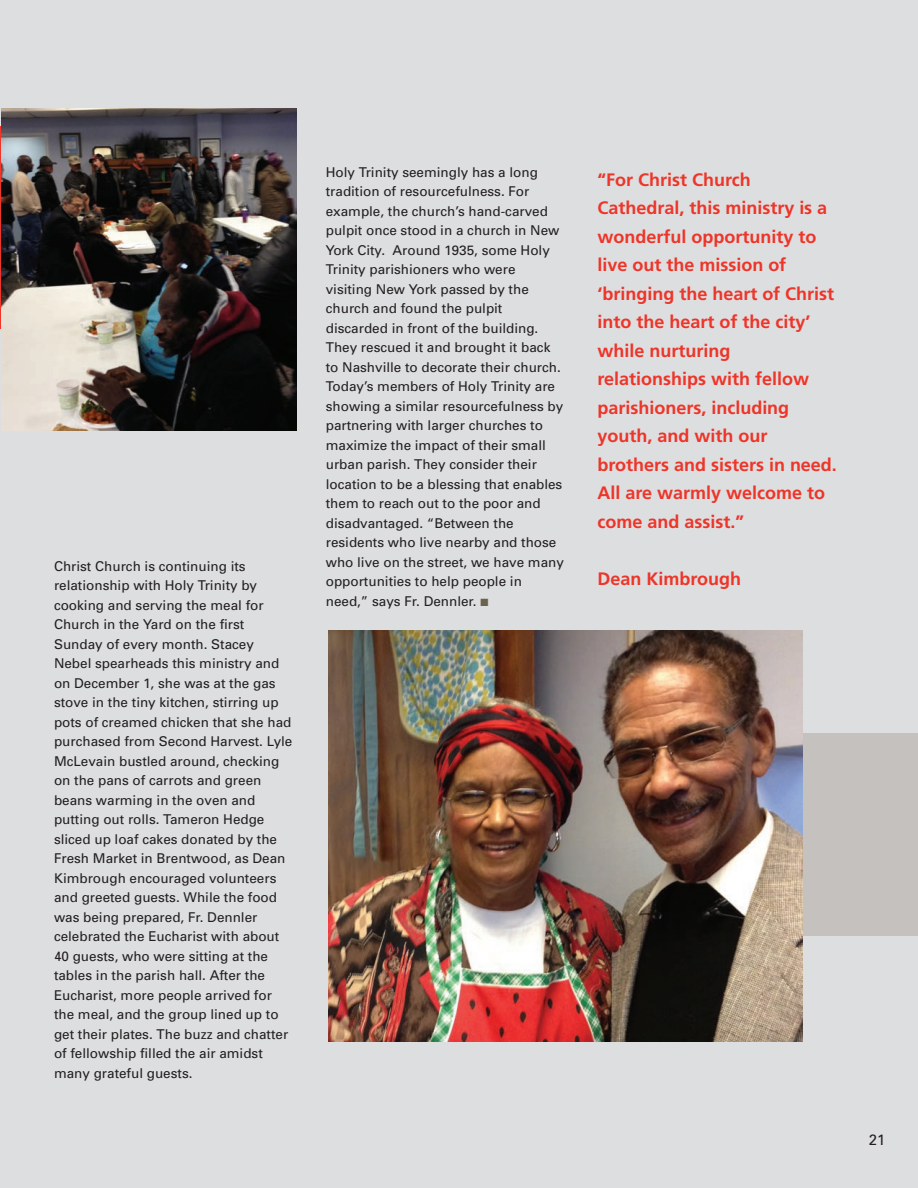
<style>
.page{position:relative;width:918px;height:1188px;background:#dddee0}
.page>*{position:absolute;margin:0;border:0;box-sizing:border-box;transform-origin:0 0}
.t1{font:700 18px/28.5px "Frutiger";color:#ee3529}
.t2{font:15px "Univers LT";color:#231f20}
.t3{font:13.5px/19.5px "Univers";color:#231f20}
.s1{color:#6a624c}
</style>
<div class="page">
<div style="left:493px;top:734px;width:425px;height:202px;background:#c5c1bf"></div>
<img style="left:2px;top:108px;width:295px;height:323px">
<img style="left:329px;top:630px;width:473px;height:412px">
<p class="t3" style="left:54px;top:558px;width:240px">Christ Church is continuing its relationship with Holy Trinity by cooking and serving the meal for Church in the Yard on the first Sunday of every month. Stacey Nebel spearheads this ministry and on December 1, she was at the gas stove in the tiny kitchen, stirring up pots of creamed chicken that she had purchased from Second Harvest. Lyle McLevain bustled around, checking on the pans of carrots and green beans warming in the oven and putting out rolls. Tameron Hedge sliced up loaf cakes donated by the Fresh Market in Brentwood, as Dean Kimbrough encouraged volunteers and greeted guests. While the food was being prepared, Fr. Dennler celebrated the Eucharist with about 40 guests, who were sitting at the tables in the parish hall. After the Eucharist, more people arrived for the meal, and the group lined up to get their plates. The buzz and chatter of fellowship filled the air amidst many grateful guests.</p>
<p class="t3" style="left:326px;top:164px;width:240px">Holy Trinity seemingly has a long tradition of resourcefulness. For example, the church’s hand-carved pulpit once stood in a church in New York City. Around 1935, some Holy Trinity parishioners who were visiting New York passed by the church and found the pulpit discarded in front of the building.<br>They rescued it and brought it back to Nashville to decorate their church.<br>Today’s members of Holy Trinity are showing a similar resourcefulness by partnering with larger churches to maximize the impact of their small urban parish. They consider their location to be a blessing that enables them to reach out to the poor and disadvantaged. “Between the residents who live nearby and those who live on the street, we have many opportunities to help people in need,” says Fr. Dennler. <span class="s1">■</span></p>
<p class="t1" style="left:598px;top:167px;width:241px">“For Christ Church<br>Cathedral, this ministry is a wonderful opportunity to live out the mission of ‘bringing the heart of Christ into the heart of the city’ while nurturing relationships with fellow parishioners, including youth, and with our brothers and sisters in need.<br>All are warmly welcome to come and assist.”</p>
<h1 class="t1" style="left:598px;top:566px;width:145px">Dean Kimbrough</h1>
<p class="t2" style="left:869px;top:1134px;width:18px">21</p>
</div>
